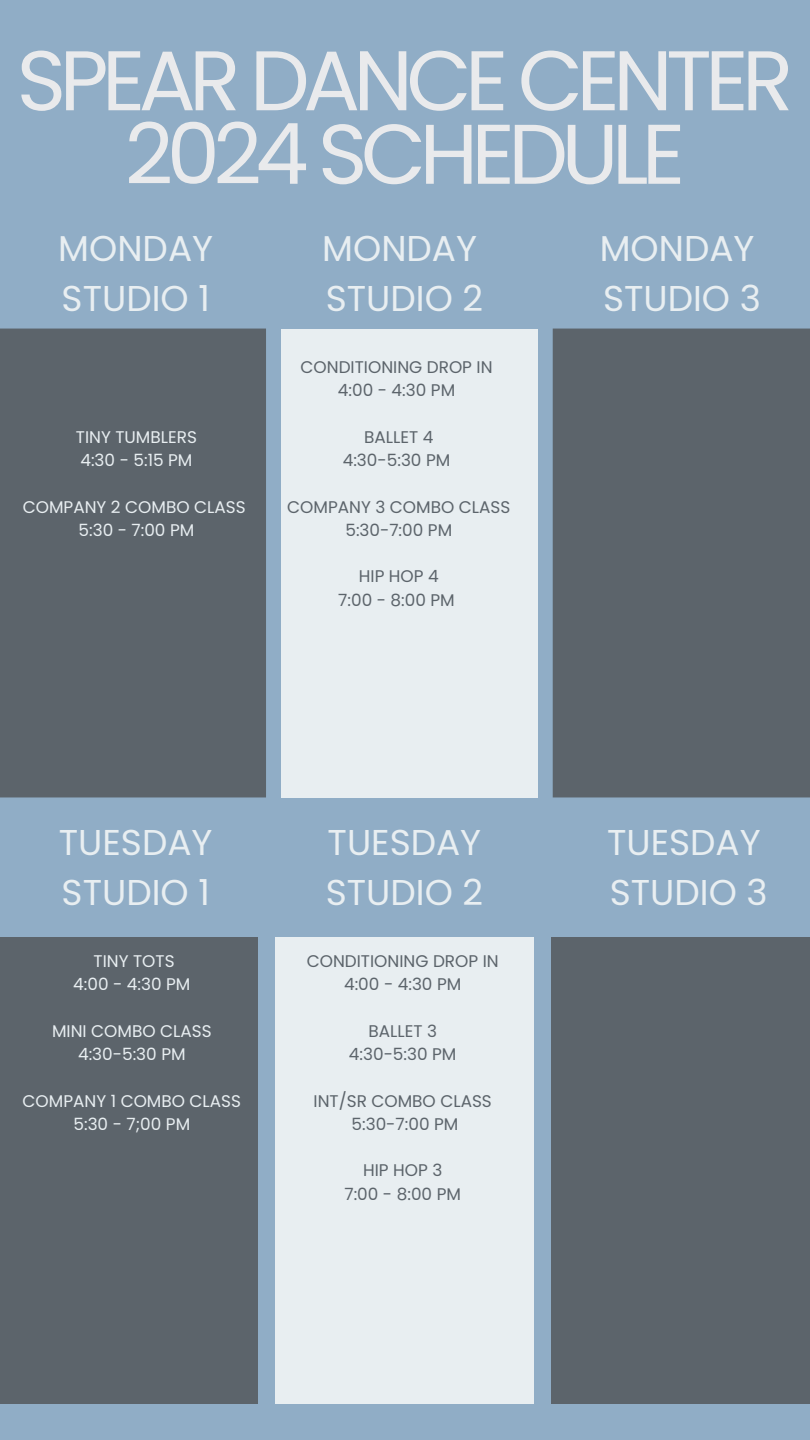
<style>
.page{position:relative;width:810px;height:1440px;background:#90adc6}
.page>*{position:absolute;margin:0;border:0;box-sizing:border-box;transform-origin:0 0}
.t1{font:84.6px/73.5px "Poppins";letter-spacing:-.08em;color:#e9eaec;text-align:center}
.t2{font:35.9px "Poppins";color:#e8eef1}
.t3{font:16.9px "Poppins";color:#5c646b}
.t4{font:16.9px "Poppins";color:#e8eef1}
</style>
<div class="page">
<div style="left:0;top:329px;width:810px;height:468px;background:#5c646b"></div>
<div style="left:281px;top:329px;width:257px;height:468px;background:#e8eef1"></div>
<div style="left:0;top:938px;width:258px;height:466px;background:#5c646b"></div>
<div style="left:275px;top:938px;width:259px;height:466px;background:#e8eef1"></div>
<div style="left:551px;top:938px;width:259px;height:466px;background:#5c646b"></div>
<p class="t1" style="left:17px;top:44px;width:778px">SPEAR DANCE CENTER<br>2024 SCHEDULE</p>
<p class="t2" style="left:58px;top:223px;width:156px">MONDAY</p>
<p class="t2" style="left:62px;top:273px;width:150px">STUDIO 1</p>
<p class="t4" style="left:76px;top:425px;width:123px">TINY TUMBLERS</p>
<p class="t4" style="left:80px;top:448px;width:114px">4:30 - 5:15 PM</p>
<p class="t4" style="left:23px;top:495px;width:224px">COMPANY 2 COMBO CLASS</p>
<p class="t4" style="left:79px;top:518px;width:117px">5:30 - 7:00 PM</p>
<p class="t2" style="left:322px;top:223px;width:156px">MONDAY</p>
<p class="t2" style="left:326px;top:273px;width:159px">STUDIO 2</p>
<p class="t3" style="left:301px;top:355px;width:194px">CONDITIONING DROP IN</p>
<p class="t3" style="left:338px;top:379px;width:119px">4:00 - 4:30 PM</p>
<p class="t3" style="left:364px;top:425px;width:71px">BALLET 4</p>
<p class="t3" style="left:343px;top:448px;width:109px">4:30-5:30 PM</p>
<p class="t3" style="left:287px;top:495px;width:225px">COMPANY 3 COMBO CLASS</p>
<p class="t3" style="left:345px;top:518px;width:108px">5:30-7:00 PM</p>
<p class="t3" style="left:359px;top:565px;width:81px">HIP HOP 4</p>
<p class="t3" style="left:338px;top:588px;width:118px">7:00 - 8:00 PM</p>
<p class="t2" style="left:59px;top:817px;width:155px">TUESDAY</p>
<p class="t2" style="left:62px;top:867px;width:150px">STUDIO 1</p>
<p class="t4" style="left:94px;top:949px;width:82px">TINY TOTS</p>
<p class="t4" style="left:73px;top:973px;width:119px">4:00 - 4:30 PM</p>
<p class="t4" style="left:52px;top:1019px;width:161px">MINI COMBO CLASS</p>
<p class="t4" style="left:78px;top:1042px;width:109px">4:30-5:30 PM</p>
<p class="t4" style="left:23px;top:1089px;width:220px">COMPANY 1 COMBO CLASS</p>
<p class="t4" style="left:74px;top:1112px;width:118px">5:30 - 7;00 PM</p>
<p class="t2" style="left:328px;top:817px;width:155px">TUESDAY</p>
<p class="t2" style="left:326px;top:867px;width:159px">STUDIO 2</p>
<p class="t3" style="left:307px;top:949px;width:194px">CONDITIONING DROP IN</p>
<p class="t3" style="left:344px;top:973px;width:119px">4:00 - 4:30 PM</p>
<p class="t3" style="left:368px;top:1019px;width:70px">BALLET 3</p>
<p class="t3" style="left:349px;top:1042px;width:109px">4:30-5:30 PM</p>
<p class="t3" style="left:314px;top:1089px;width:180px">INT/SR COMBO CLASS</p>
<p class="t3" style="left:352px;top:1112px;width:108px">5:30-7:00 PM</p>
<p class="t3" style="left:363px;top:1159px;width:81px">HIP HOP 3</p>
<p class="t3" style="left:344px;top:1182px;width:118px">7:00 - 8:00 PM</p>
<p class="t2" style="left:600px;top:223px;width:156px">MONDAY</p>
<p class="t2" style="left:603px;top:273px;width:159px">STUDIO 3</p>
<p class="t2" style="left:607px;top:817px;width:155px">TUESDAY</p>
<p class="t2" style="left:610px;top:867px;width:159px">STUDIO 3</p>
</div>
